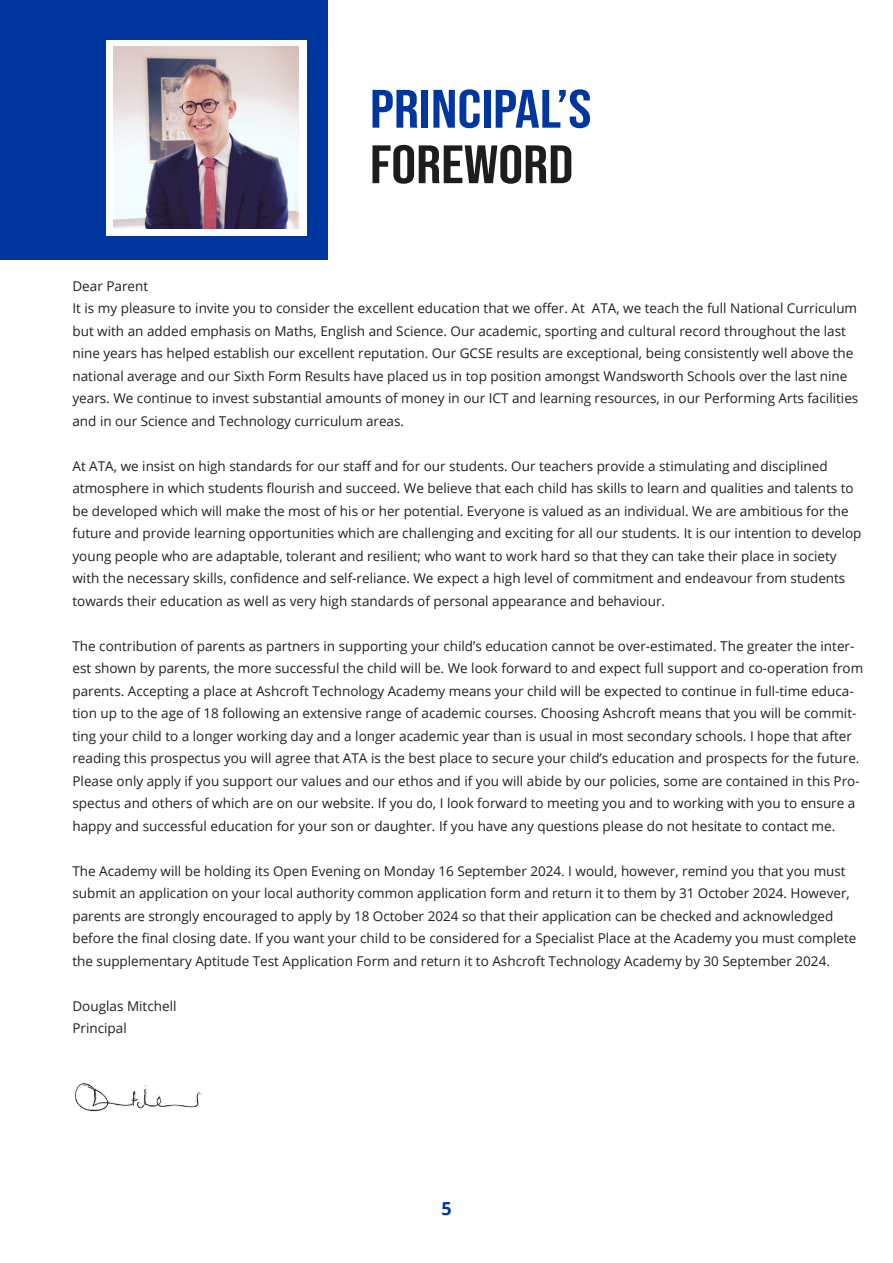
<style>
.page{position:relative;width:893px;height:1263px;background:#fff}
.page>*{position:absolute;margin:0;border:0;box-sizing:border-box;transform-origin:0 0}
.t1{font:54px "Bebas Neue";color:#0036a0;scale:1.15 1}
.t2{font:54px "Bebas Neue";color:#1e1d1d;scale:1.15 1}
.t3{font:700 18px "Open Sans";color:#0036a0}
.t4{font:13.5px/22.5px "Open Sans";color:#231f20}
</style>
<div class="page">
<div style="left:0;top:0;width:328px;height:260px;background:#0036a0"></div>
<div style="left:106px;top:40px;width:200px;height:196px;background:#fff"></div>
<img style="left:114px;top:47px;width:185px;height:181px">
<img style="left:74px;top:1083px;width:128px;height:29px">
<p class="t1" style="left:370px;top:78px;width:194px">PRINCIPAL’S</p>
<p class="t2" style="left:370px;top:134px;width:178px">FOREWORD</p>
<p class="t4" style="left:72px;top:274px;width:787px">Dear Parent<br>It is my pleasure to invite you to consider the excellent education that we offer. At ATA, we teach the full National Curriculum but with an added emphasis on Maths, English and Science. Our academic, sporting and cultural record throughout the last nine years has helped establish our excellent reputation. Our GCSE results are exceptional, being consistently well above the national average and our Sixth Form Results have placed us in top position amongst Wandsworth Schools over the last nine years. We continue to invest substantial amounts of money in our ICT and learning resources, in our Performing Arts facilities and in our Science and Technology curriculum areas.</p>
<p class="t4" style="left:72px;top:454px;width:790px">At ATA, we insist on high standards for our staff and for our students. Our teachers provide a stimulating and disciplined atmosphere in which students flourish and succeed. We believe that each child has skills to learn and qualities and talents to be developed which will make the most of his or her potential. Everyone is valued as an individual. We are ambitious for the future and provide learning opportunities which are challenging and exciting for all our students. It is our intention to develop young people who are adaptable, tolerant and resilient; who want to work hard so that they can take their place in society with the necessary skills, confidence and self-reliance. We expect a high level of commitment and endeavour from students towards their education as well as very high standards of personal appearance and behaviour.</p>
<p class="t4" style="left:72px;top:634px;width:792px">The contribution of parents as partners in supporting your child’s education cannot be over-estimated. The greater the inter&shy;est shown by parents, the more successful the child will be. We look forward to and expect full support and co-operation from parents. Accepting a place at Ashcroft Technology Academy means your child will be expected to continue in full-time educa&shy;tion up to the age of 18 following an extensive range of academic courses. Choosing Ashcroft means that you will be commit&shy;ting your child to a longer working day and a longer academic year than is usual in most secondary schools. I hope that after reading this prospectus you will agree that ATA is the best place to secure your child’s education and prospects for the future.<br>Please only apply if you support our values and our ethos and if you will abide by our policies, some are contained in this Pro&shy;spectus and others of which are on our website. If you do, I look forward to meeting you and to working with you to ensure a happy and successful education for your son or daughter. If you have any questions please do not hesitate to contact me.</p>
<p class="t4" style="left:72px;top:859px;width:785px">The Academy will be holding its Open Evening on Monday 16 September 2024. I would, however, remind you that you must submit an application on your local authority common application form and return it to them by 31 October 2024. However, parents are strongly encouraged to apply by 18 October 2024 so that their application can be checked and acknowledged before the final closing date. If you want your child to be considered for a Specialist Place at the Academy you must complete the supplementary Aptitude Test Application Form and return it to Ashcroft Technology Academy by 30 September 2024.</p>
<p class="t4" style="left:72px;top:994px;width:106px">Douglas Mitchell<br>Principal</p>
<h2 class="t3" style="left:441px;top:1196px;width:12px">5</h2>
</div>
